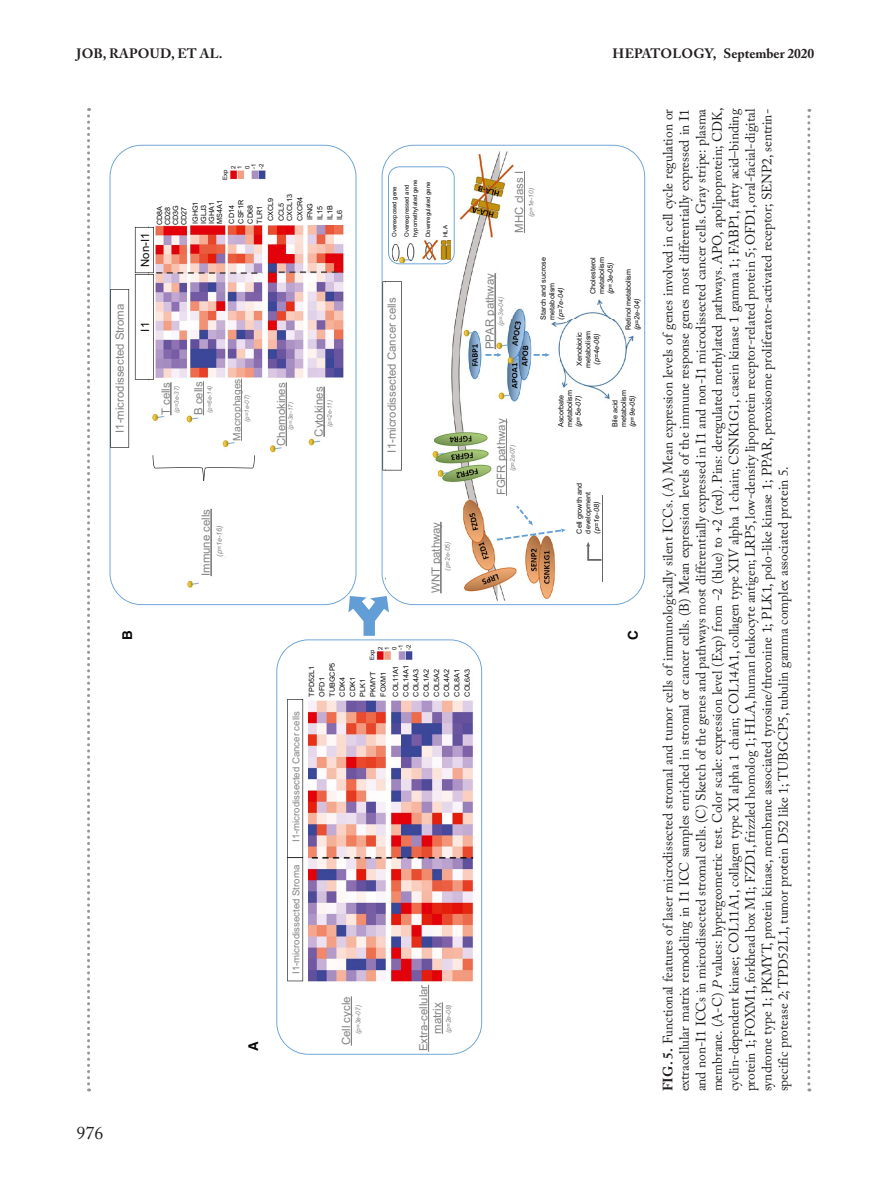
<style>
.page{position:relative;width:891px;height:1188px;background:#fff}
.page>*{position:absolute;margin:0;border:0;box-sizing:border-box;transform-origin:0 0}
.t1{font:18px "Adobe Caslon Pro";color:#231f20}
.t2{font:13.5px/16.5px "Adobe Caslon Pro";color:#231f20;text-align:justify}
.t3{font:700 13.5px "Adobe Caslon Pro";letter-spacing:.015em;color:#231f20}
.t4{font:700 13.5px "Helvetica";color:#090909}
.t5{font:11.4px/13.6px "Arial";color:#828282;text-align:center}
.t6{font:11.4px "Arial";color:#090909}
.t7{font:10.2px "Arial";color:#828282}
.t8{font:9.6px "Arial";color:#828282}
.t9{font:7.2px/10.2px "Arial";color:#090909}
.t10{font:italic 7.2px "Arial";letter-spacing:-.01em;color:#090909}
.t11{font:italic 7.2px "Arial";color:#828282}
.t12{font:italic 6.6px "Arial";letter-spacing:-.005em;color:#828282}
.t13{font:italic 6.3px "Arial";color:#828282}
.t14{font:6px/6.3px "Arial";color:#090909}
.s1{font-weight:700}
.s2{font-style:italic}
</style>
<div class="page">
<svg style="left:807px;top:109px;width:3px;height:982px"></svg>
<svg style="left:276px;top:639px;width:206px;height:416px"></svg>
<svg style="left:110px;top:145px;width:246px;height:460px"></svg>
<svg style="left:382px;top:145px;width:263px;height:460px"></svg>
<svg style="left:110px;top:289px;width:19px;height:159px"></svg>
<svg style="left:135px;top:227px;width:19px;height:153px"></svg>
<svg style="left:287px;top:699px;width:16px;height:282px"></svg>
<svg style="left:382px;top:281px;width:20px;height:189px"></svg>
<svg style="left:388px;top:166px;width:67px;height:102px"></svg>
<svg style="left:170px;top:382px;width:1px;height:33px"></svg>
<svg style="left:203px;top:382px;width:1px;height:33px"></svg>
<svg style="left:241px;top:379px;width:1px;height:62px"></svg>
<svg style="left:286px;top:382px;width:1px;height:64px"></svg>
<svg style="left:324px;top:387px;width:1px;height:50px"></svg>
<svg style="left:211px;top:509px;width:1px;height:67px"></svg>
<svg style="left:440px;top:522px;width:1px;height:71px"></svg>
<svg style="left:506px;top:419px;width:1px;height:76px"></svg>
<svg style="left:524px;top:171px;width:1px;height:62px"></svg>
<svg style="left:351px;top:997px;width:1px;height:48px"></svg>
<svg style="left:428px;top:985px;width:1px;height:66px"></svg>
<svg style="left:442px;top:1003px;width:1px;height:31px"></svg>
<svg style="left:153px;top:455px;width:102px;height:26px"></svg>
<hr style="left:602px;top:495px;width:1px;height:86px;background:#696665">
<svg style="left:586px;top:542px;width:15px;height:19px"></svg>
<svg style="left:497px;top:506px;width:69px;height:35px"></svg>
<svg style="left:485px;top:273px;width:17px;height:84px"></svg>
<svg style="left:533px;top:353px;width:17px;height:4px"></svg>
<svg style="left:348px;top:596px;width:41px;height:40px"></svg>
<svg style="left:87px;top:108px;width:3px;height:983px"></svg>
<p class="t3" style="left:77px;top:45px;width:147px">JOB, RAPOUD, ET AL.</p>
<p class="t3" style="left:612px;top:45px;width:203px">Hepatology, September 2020</p>
<p class="t5" style="left:113px;top:433px;width:131px;rotate:-90deg">I1-microdissected Stroma</p>
<p class="t14" style="left:230px;top:169px;width:5px;rotate:-90deg">2<br>1</p>
<p class="t14" style="left:244px;top:169px;width:7px;rotate:-90deg">0 -1</p>
<p class="t14" style="left:258px;top:169px;width:7px;rotate:-90deg">-2</p>
<p class="t14" style="left:222px;top:180px;width:12px;rotate:-90deg">Exp</p>
<p class="t9" style="left:155px;top:225px;width:22px;line-height:8.1px;rotate:-90deg">CD8A<br>CD28<br>CD3G<br>CD27</p>
<p class="t9" style="left:191px;top:224px;width:25px;line-height:8.1px;rotate:-90deg">IGHG1<br>IGLJ3<br>IGHA1<br>MS4A1</p>
<p class="t9" style="left:227px;top:224px;width:25px;line-height:9.3px;rotate:-90deg">CD14<br>CSF1R<br>CD68<br>TLR1</p>
<p class="t9" style="left:265px;top:221px;width:25px;rotate:-90deg">CXCL9<br>CCL5</p>
<p class="t9" style="left:284px;top:221px;width:29px;rotate:-90deg">CXCL13<br>CXCR4<br>IFNG<br>IL15<br>IL1B<br>IL6</p>
<p class="t14" style="left:388px;top:237px;width:54px;line-height:12.1px;rotate:-90deg">Overexposed gene<br>Overexpressed and</p>
<p class="t14" style="left:409px;top:237px;width:59px;line-height:12.9px;rotate:-90deg">hypomethylated gene<br>Downregulated gene</p>
<p class="t6" style="left:137px;top:267px;width:36px;rotate:-90deg">Non-I1</p>
<p class="t14" style="left:442px;top:237px;width:13px;rotate:-90deg">HLA</p>
<p class="t6" style="left:137px;top:332px;width:11px;rotate:-90deg">I1</p>
<p class="t5" style="left:159px;top:415px;width:34px;rotate:-90deg">T cells</p>
<p class="t5" style="left:191px;top:415px;width:35px;rotate:-90deg">B cells</p>
<p class="t7" style="left:230px;top:441px;width:63px;rotate:-90deg">Macrophages</p>
<p class="t5" style="left:274px;top:446px;width:65px;rotate:-90deg">Chemokines</p>
<p class="t5" style="left:312px;top:437px;width:52px;rotate:-90deg">Cytokines</p>
<p class="t13" style="left:172px;top:413px;width:29px;rotate:-90deg">(p=3e-37)</p>
<p class="t13" style="left:205px;top:413px;width:29px;rotate:-90deg">(p=6e-14)</p>
<p class="t13" style="left:243px;top:422px;width:29px;rotate:-90deg">(p=1e-07)</p>
<p class="t13" style="left:325px;top:427px;width:29px;rotate:-90deg">(p=2e-11)</p>
<p class="t13" style="left:286px;top:430px;width:29px;rotate:-90deg">(p=3e-17)</p>
<p class="t5" style="left:385px;top:453px;width:157px;rotate:-90deg">I1-microdissected Cancer cells</p>
<p class="t5" style="left:199px;top:576px;width:69px;rotate:-90deg">Immune cells</p>
<p class="t11" style="left:214px;top:557px;width:33px;rotate:-90deg">(p=1e-16)</p>
<p class="t5" style="left:429px;top:593px;width:73px;rotate:-90deg">WNT pathway</p>
<p class="t12" style="left:443px;top:571px;width:31px;rotate:-90deg">(p=2e-05)</p>
<p class="t5" style="left:512px;top:233px;width:63px;rotate:-90deg">MHC class I</p>
<p class="t12" style="left:527px;top:217px;width:31px;rotate:-90deg">(p=1e-10)</p>
<p class="t5" style="left:483px;top:349px;width:77px;rotate:-90deg">PPAR pathway</p>
<p class="t12" style="left:496px;top:326px;width:31px;rotate:-90deg">(p=3e-04)</p>
<p class="t9" style="left:539px;top:320px;width:64px;line-height:8.7px;rotate:-90deg">Starch and sucrose metabolism</p>
<p class="t10" style="left:556px;top:320px;width:33px;rotate:-90deg">(p=7e-04)</p>
<p class="t9" style="left:588px;top:294px;width:38px;line-height:8.7px;rotate:-90deg">Cholesterol metabolism</p>
<p class="t10" style="left:605px;top:294px;width:33px;rotate:-90deg">(p=3e-05)</p>
<p class="t9" style="left:623px;top:330px;width:63px;rotate:-90deg">Retinol metabolism</p>
<p class="t10" style="left:632px;top:330px;width:33px;rotate:-90deg">(p=2e-04)</p>
<p class="t9" style="left:575px;top:368px;width:38px;line-height:8.7px;rotate:-90deg">Xenobiotic metabolism</p>
<p class="t10" style="left:592px;top:365px;width:33px;rotate:-90deg">(p=4e-06)</p>
<p class="t5" style="left:494px;top:495px;width:78px;rotate:-90deg">FGFR pathway</p>
<p class="t12" style="left:508px;top:471px;width:28px;rotate:-90deg">(p=2e07)</p>
<p class="t9" style="left:556px;top:427px;width:38px;line-height:8.7px;rotate:-90deg">Ascorbate metabolism</p>
<p class="t10" style="left:573px;top:427px;width:33px;rotate:-90deg">(p=5e-07)</p>
<p class="t9" style="left:610px;top:427px;width:38px;line-height:8.7px;rotate:-90deg">Bile acid metabolism</p>
<p class="t10" style="left:627px;top:427px;width:33px;rotate:-90deg">(p=9e-05)</p>
<p class="t9" style="left:575px;top:534px;width:52px;line-height:8.7px;rotate:-90deg">Cell growth and development</p>
<p class="t10" style="left:592px;top:534px;width:33px;rotate:-90deg">(p=1e-08)</p>
<p class="t4" style="left:119px;top:640px;width:11px;rotate:-90deg">B</p>
<p class="t4" style="left:625px;top:640px;width:11px;rotate:-90deg">C</p>
<p class="t14" style="left:377px;top:650px;width:5px;rotate:-90deg">2<br>1</p>
<p class="t14" style="left:391px;top:650px;width:7px;rotate:-90deg">0 -1</p>
<p class="t14" style="left:405px;top:650px;width:7px;rotate:-90deg">-2</p>
<p class="t14" style="left:369px;top:660px;width:12px;rotate:-90deg">Exp</p>
<p class="t4" style="left:245px;top:1051px;width:11px;rotate:-90deg">A</p>
<p class="t8" style="left:289px;top:842px;width:132px;rotate:-90deg">I1-microdissected Cancer cells</p>
<p class="t9" style="left:307px;top:697px;width:36px;rotate:-90deg">TPD52L1<br>OFD1<br>TUBGCP5<br>CDK4<br>CDK1<br>PLK1<br>PKMYT<br>FOXM1</p>
<p class="t9" style="left:390px;top:697px;width:33px;rotate:-90deg">COL11A1<br>COL14A1<br>COL4A3<br>COL1A2<br>COL5A2<br>COL4A2<br>COL8A1<br>COL6A3</p>
<p class="t8" style="left:289px;top:974px;width:110px;rotate:-90deg">I1-microdissected Stroma</p>
<p class="t5" style="left:416px;top:1051px;width:68px;rotate:-90deg">Extra-cellular matrix</p>
<p class="t5" style="left:339px;top:1045px;width:50px;rotate:-90deg">Cell cycle</p>
<p class="t12" style="left:354px;top:1034px;width:31px;rotate:-90deg">(p=3e-07)</p>
<p class="t12" style="left:444px;top:1033px;width:31px;rotate:-90deg">(p=2e-08)</p>
<h1 class="t1" style="left:77px;top:1122px;width:28px">976</h1>
<p class="t2" style="left:659px;top:1091px;width:985px;rotate:-90deg"><span class="s1">FIG. 5.</span> Functional features of laser microdissected stromal and tumor cells of immunologically silent ICCs. (A) Mean expression levels of genes involved in cell cycle regulation or extracellular matrix remodeling in I1 ICC samples enriched in stromal or cancer cells. (B) Mean expression levels of the immune response genes most differentially expressed in I1 and non-I1 ICCs in microdissected stromal cells. (C) Sketch of the genes and pathways most differentially expressed in I1 and non-I1 microdissected cancer cells. Gray stripe: plasma membrane. (A-C) <span class="s2">P</span> values: hypergeometric test. Color scale: expression level (Exp) from −2 (blue) to +2 (red). Pins: deregulated methylated pathways. APO, apolipoprotein; CDK, cyclin-dependent kinase; COL11A1, collagen type XI alpha 1 chain; COL14A1, collagen type XIV alpha 1 chain; CSNK1G1, casein kinase 1 gamma 1; FABP1, fatty acid–binding protein 1; FOXM1, forkhead box M1; FZD1, frizzled homolog 1; HLA, human leukocyte antigen; LRP5, low-density lipoprotein receptor-related protein 5; OFD1, oral-facial-digital syndrome type 1; PKMYT, protein kinase, membrane associated tyrosine/threonine 1; PLK1, polo-like kinase 1; PPAR, peroxisome proliferator-activated receptor; SENP2, sentrin&shy;specific protease 2; TPD52L1, tumor protein D52 like 1; TUBGCP5, tubulin gamma complex associated protein 5.</p>
</div>
